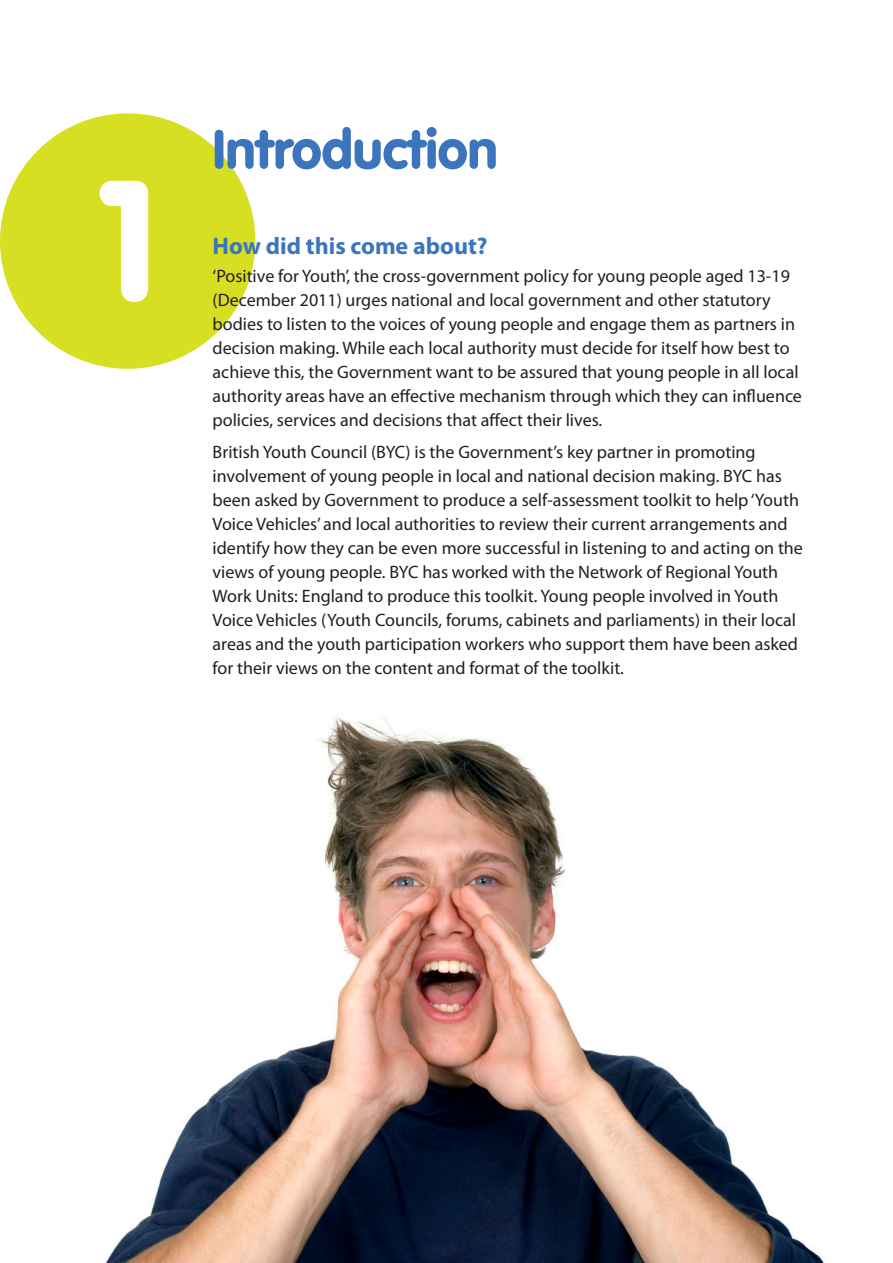
<style>
.page{position:relative;width:893px;height:1263px;background:#fff}
.page>*{position:absolute;margin:0;border:0;box-sizing:border-box;transform-origin:0 0}
.t1{font:900 168.75px "VAG Rounded";color:#fff}
.BIG_head{font:900 54px "VAG Rounded";color:#3c75bb}
.subhead{font:700 24px "Myriad Pro";color:#3c75bb}
.Body_Text{font:18px/24px "Myriad Pro";color:#231f20}
</style>
<div class="page">
<div style="left:0;top:113px;width:255px;height:256px;background:#d6df21;border-radius:50%"></div>
<img style="left:105px;top:717px;width:719px;height:546px">
<p class="t1" style="left:100px;top:139px;width:58px">1</p>
<p class="BIG_head" style="left:213px;top:117px;width:287px">Introduction</p>
<p class="subhead" style="left:213px;top:232px;width:276px">How did this come about?</p>
<p class="Body_Text" style="left:213px;top:264px;width:591px">‘Positive for Youth’, the cross-government policy for young people aged 13-19 (December 2011) urges national and local government and other statutory bodies to listen to the voices of young people and engage them as partners in decision making. While each local authority must decide for itself how best to achieve this, the Government want to be assured that young people in all local authority areas have an effective mechanism through which they can influence policies, services and decisions that affect their lives.</p>
<p class="Body_Text" style="left:213px;top:441px;width:592px">British Youth Council (BYC) is the Government’s key partner in promoting involvement of young people in local and national decision making. BYC has been asked by Government to produce a self-assessment toolkit to help ‘Youth Voice Vehicles’ and local authorities to review their current arrangements and identify how they can be even more successful in listening to and acting on the views of young people. BYC has worked with the Network of Regional Youth Work Units: England to produce this toolkit. Young people involved in Youth Voice Vehicles (Youth Councils, forums, cabinets and parliaments) in their local areas and the youth participation workers who support them have been asked for their views on the content and format of the toolkit.</p>
</div>
